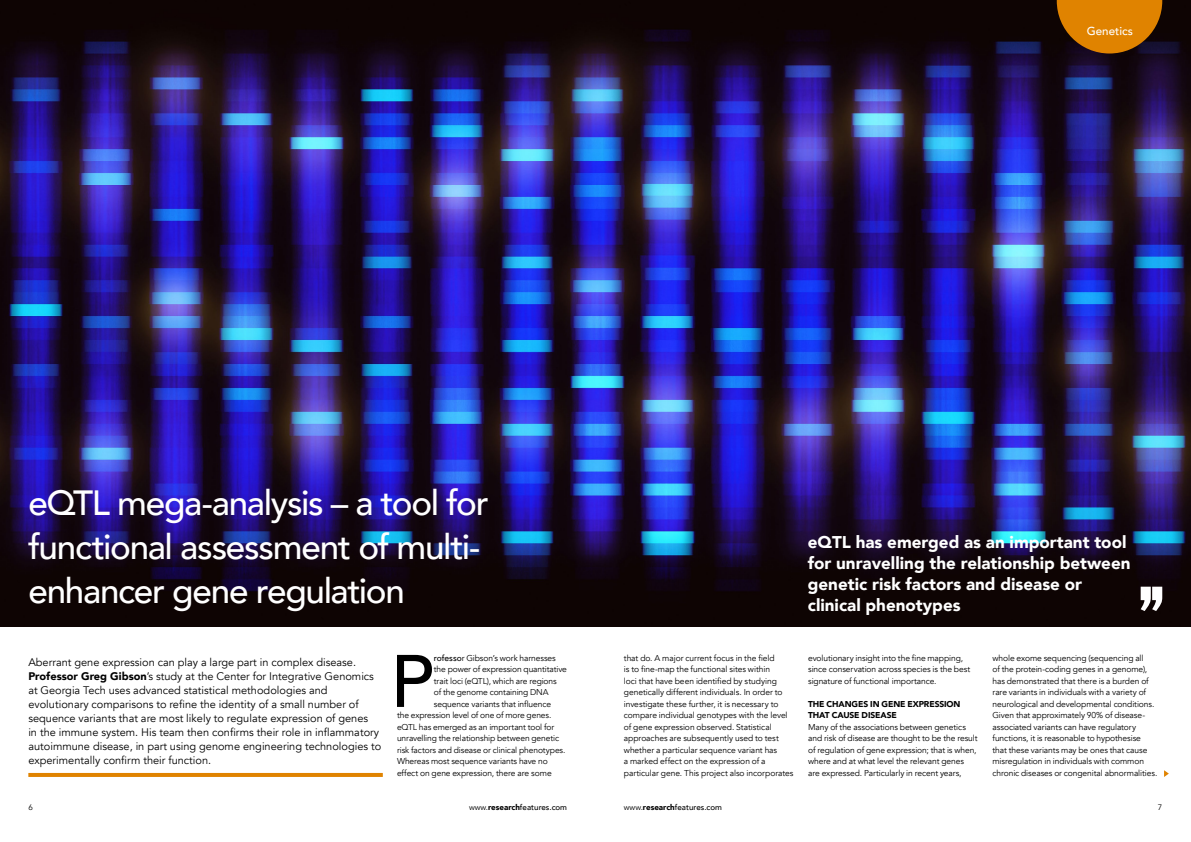
<style>
.page{position:relative;width:1191px;height:842px;background:#fff}
.page>*{position:absolute;margin:0;border:0;box-sizing:border-box;transform-origin:0 0}
.t1{font:500 73.5px "Avenir";color:#000}
.t2{font:500 35px/44px "Avenir";letter-spacing:-.035em;color:#fff}
.t3{font:900 17px/21px "Avenir";color:#fff}
.t4{font:500 11.6px "Avenir";color:#fff}
.t5{font:11px/14px "Avenir";color:#000}
.t6{font:8.5px/11.5px "Avenir";letter-spacing:-.01em;color:#000}
.t7{font:900 8.5px/11.5px "Avenir";letter-spacing:-.015em;color:#000}
.t8{font:500 8px "Avenir";color:#000}
.t9{font:8px "Avenir";color:#000}
.s1{font-weight:900}
.s2{font-weight:500}
.s3{font-weight:400}
</style>
<div class="page">
<img style="left:0;top:0;width:1191px;height:626px">
<hr style="left:28px;top:773px;width:355px;height:4px;background:#e08300">
<svg style="left:1056px;top:0;width:106px;height:54px;background:#b16704"></svg>
<svg style="left:1164px;top:770px;width:4px;height:7px"></svg>
<svg style="left:1140px;top:587px;width:22px;height:24px"></svg>
<h3 class="t4" style="left:1086px;top:21px;width:48px">Genetics</h3>
<h2 class="t2" style="left:28px;top:479px;width:462px">eQTL mega-analysis – a tool for functional assessment of multi&shy;enhancer gene regulation</h2>
<p class="t5" style="left:28px;top:656px;width:354px">Aberrant gene expression can play a large part in complex disease.<br><span class="s1">Professor Greg Gibson</span>’s study at the Center for Integrative Genomics at Georgia Tech uses advanced statistical methodologies and evolutionary comparisons to refine the identity of a small number of sequence variants that are most likely to regulate expression of genes<br>in the immune system. His team then confirms their role in inflammatory autoimmune disease, in part using genome engineering technologies to experimentally confirm their function.</p>
<h1 class="t1" style="left:390px;top:618px;width:45px">P</h1>
<p class="t6" style="left:434px;top:652px;width:123px"><span class="s2">rofesso</span>r Gibson’s work harnesses</p>
<p class="t6" style="left:434px;top:664px;width:135px">the power of expression quantitative</p>
<p class="t6" style="left:434px;top:675px;width:124px">trait loci (eQTL), which are regions</p>
<p class="t6" style="left:434px;top:687px;width:116px">of the genome containing DNA</p>
<p class="t6" style="left:434px;top:698px;width:119px">sequence variants that influence</p>
<p class="t6" style="left:397px;top:710px;width:156px">the expression level of one of more genes.</p>
<p class="t6" style="left:397px;top:721px;width:159px">eQTL has emerged as an important tool for</p>
<p class="t6" style="left:397px;top:733px;width:164px">unravelling the relationship between genetic</p>
<p class="t6" style="left:397px;top:744px;width:170px">risk factors and disease or clinical phenotypes.</p>
<p class="t6" style="left:397px;top:756px;width:152px">Whereas most sequence variants have no</p>
<p class="t6" style="left:397px;top:767px;width:156px">effect on gene expression, there are some</p>
<p class="t6" style="left:624px;top:652px;width:171px">that do. A major current focus in the field<br>is to fine-map the functional sites within<br>loci that have been identified by studying genetically different individuals. In order to investigate these further, it is necessary to compare individual genotypes with the level of gene expression observed. Statistical approaches are subsequently used to test whether a particular sequence variant has<br>a marked effect on the expression of a particular gene. This project also incorporates</p>
<p class="t9" style="left:28px;top:803px;width:6px">6</p>
<p class="t8" style="left:469px;top:801px;width:100px"><span class="s3">www.</span><span class="s1">research</span>features.com</p>
<p class="t8" style="left:624px;top:801px;width:100px"><span class="s3">www.</span><span class="s1">research</span>features.com</p>
<h3 class="t3" style="left:808px;top:531px;width:324px">eQTL has emerged as an important tool for unravelling the relationship between genetic risk factors and disease or clinical phenotypes</h3>
<p class="t6" style="left:992px;top:652px;width:167px">whole exome sequencing (sequencing all<br>of the protein-coding genes in a genome), has demonstrated that there is a burden of rare variants in individuals with a variety of neurological and developmental conditions.<br>Given that approximately 90% of disease&shy;associated variants can have regulatory functions, it is reasonable to hypothesise that these variants may be ones that cause misregulation in individuals with common chronic diseases or congenital abnormalities.</p>
<p class="t6" style="left:808px;top:652px;width:164px">evolutionary insight into the fine mapping, since conservation across species is the best signature of functional importance.</p>
<p class="t7" style="left:808px;top:698px;width:154px">THE CHANGES IN GENE EXPRESSION<br>THAT CAUSE DISEASE</p>
<p class="t6" style="left:808px;top:721px;width:171px">Many of the associations between genetics and risk of disease are thought to be the result of regulation of gene expression; that is when, where and at what level the relevant genes are expressed. Particularly in recent years,</p>
<p class="t9" style="left:1157px;top:803px;width:6px">7</p>
</div>
